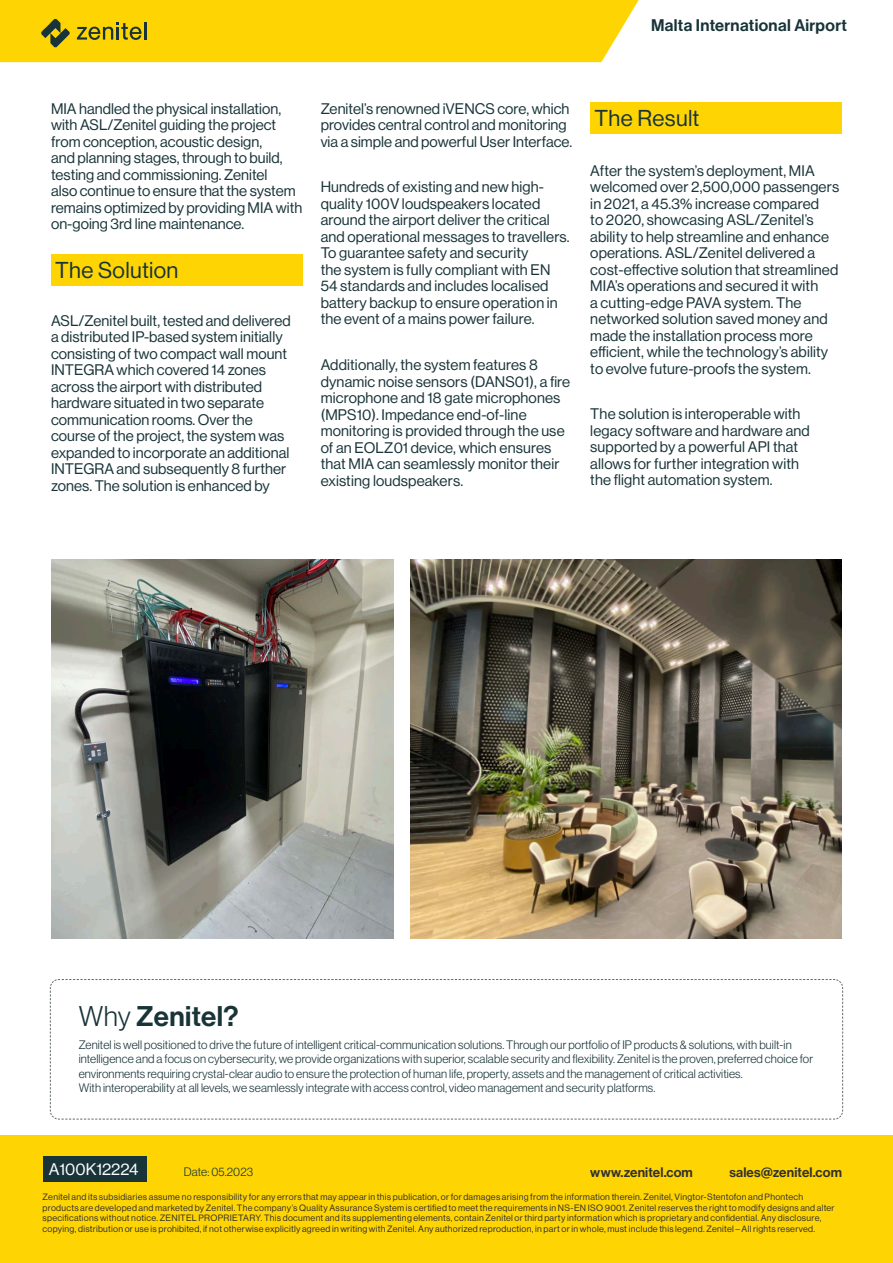
<style>
.page{position:relative;width:893px;height:1263px;background:#fff}
.page>*{position:absolute;margin:0;border:0;box-sizing:border-box;transform-origin:0 0}
.t1{font:27.9px "N Haas Grotesk DS Pro 65 Md";letter-spacing:.015em;color:#193439}
.t2{font:22.5px "N Haas Grotesk DS Pro 55 Rg";letter-spacing:.015em;color:#193439}
.t3{font:16.5px "N Haas Grotesk DS Pro 65 Md";letter-spacing:.025em;color:#193439}
.t4{font:16.5px "N Haas Grotesk DS Pro 55 Rg";color:#fff}
.t5{font:15px/16.5px "N Haas Grotesk DS Pro 55 Rg";letter-spacing:.005em;color:#193439}
.t6{font:13.5px "N Haas Grotesk DS Pro 65 Md";letter-spacing:.01em;color:#312f30}
.t7{font:12px/14.4px "N Haas Grotesk DS Pro 45 Lt";letter-spacing:.01em;color:#193439}
.t8{font:9px/10.8px "N Haas Grotesk DS Pro 55 Rg";letter-spacing:.03em;color:#312f30}
.s1{font-family:"N Haas Grotesk DS Pro 45 Lt"}
</style>
<div class="page">
<img style="left:51px;top:559px;width:342px;height:379px">
<img style="left:410px;top:559px;width:432px;height:379px">
<div style="left:590px;top:102px;width:252px;height:31px;background:#fed503"></div>
<div style="left:51px;top:254px;width:252px;height:31px;background:#fed503"></div>
<div style="left:0;top:1135px;width:893px;height:128px;background:#fed503"></div>
<div style="left:43px;top:1156px;width:103px;height:25px;background:#193439"></div>
<svg style="left:50px;top:979px;width:793px;height:141px"></svg>
<div style="left:0;top:0;width:639px;height:62px;background:#fed503"></div>
<p class="t3" style="left:651px;top:15px;width:197px">Malta International Airport</p>
<p class="t5" style="left:51px;top:100px;width:253px">MIA handled the physical installation, with ASL/Zenitel guiding the project from conception, acoustic design,<br>and planning stages, through to build, testing and commissioning. Zenitel<br>also continue to ensure that the system remains optimized by providing MIA with on-going 3rd line maintenance.</p>
<h2 class="t2" style="left:55px;top:258px;width:125px">The Solution</h2>
<p class="t5" style="left:51px;top:312px;width:241px">ASL/Zenitel built, tested and delivered a distributed IP-based system initially consisting of two compact wall mount INTEGRA which covered 14 zones across the airport with distributed hardware situated in two separate communication rooms. Over the course of the project, the system was expanded to incorporate an additional INTEGRA and subsequently 8 further zones. The solution is enhanced by</p>
<p class="t5" style="left:321px;top:100px;width:253px">Zenitel’s renowned iVENCS core, which provides central control and monitoring via a simple and powerful User Interface.</p>
<p class="t5" style="left:321px;top:179px;width:251px">Hundreds of existing and new high&shy;quality 100V loudspeakers located around the airport deliver the critical and operational messages to travellers.<br>To guarantee safety and security<br>the system is fully compliant with EN 54 standards and includes localised battery backup to ensure operation in the event of a mains power failure.</p>
<p class="t5" style="left:321px;top:357px;width:251px">Additionally, the system features 8 dynamic noise sensors (DANS01), a fire microphone and 18 gate microphones (MPS10). Impedance end-of-line monitoring is provided through the use of an EOLZ01 device, which ensures that MIA can seamlessly monitor their existing loudspeakers.</p>
<h2 class="t2" style="left:595px;top:106px;width:106px">The Result</h2>
<p class="t5" style="left:590px;top:162px;width:250px">After the system’s deployment, MIA welcomed over 2,500,000 passengers in 2021, a 45.3% increase compared<br>to 2020, showcasing ASL/Zenitel’s ability to help streamline and enhance operations. ASL/Zenitel delivered a cost-effective solution that streamlined MIA’s operations and secured it with<br>a cutting-edge PAVA system. The networked solution saved money and made the installation process more efficient, while the technology’s ability to evolve future-proofs the system.</p>
<p class="t5" style="left:590px;top:406px;width:221px">The solution is interoperable with legacy software and hardware and supported by a powerful API that allows for further integration with the flight automation system.</p>
<h1 class="t1" style="left:79px;top:1000px;width:161px"><span class="s1">Why</span> Zenitel?</h1>
<p class="t7" style="left:79px;top:1038px;width:736px">Zenitel is well positioned to drive the future of intelligent critical-communication solutions. Through our portfolio of IP products &amp; solutions, with built-in intelligence and a focus on cybersecurity, we provide organizations with superior, scalable security and flexibility. Zenitel is the proven, preferred choice for environments requiring crystal-clear audio to ensure the protection of human life, property, assets and the management of critical activities.<br>With interoperability at all levels, we seamlessly integrate with access control, video management and security platforms.</p>
<p class="t4" style="left:49px;top:1160px;width:91px">A100K12224</p>
<p class="t7" style="left:184px;top:1165px;width:71px">Date: 05.2023</p>
<p class="t8" style="left:43px;top:1191px;width:794px">Zenitel and its subsidiaries assume no responsibility for any errors that may appear in this publication, or for damages arising from the information therein. Zenitel, Vingtor-Stentofon and Phontech products are developed and marketed by Zenitel. The company’s Quality Assurance System is certified to meet the requirements in NS-EN ISO 9001. Zenitel reserves the right to modify designs and alter specifications without notice. ZENITEL PROPRIETARY. This document and its supplementing elements, contain Zenitel or third party information which is proprietary and confidential. Any disclosure, copying, distribution or use is prohibited, if not otherwise explicitly agreed in writing with Zenitel. Any authorized reproduction, in part or in whole, must include this legend. Zenitel – All rights reserved.</p>
<p class="t6" style="left:590px;top:1165px;width:104px">www.zenitel.com</p>
<p class="t6" style="left:729px;top:1165px;width:114px">sales@zenitel.com</p>
</div>
